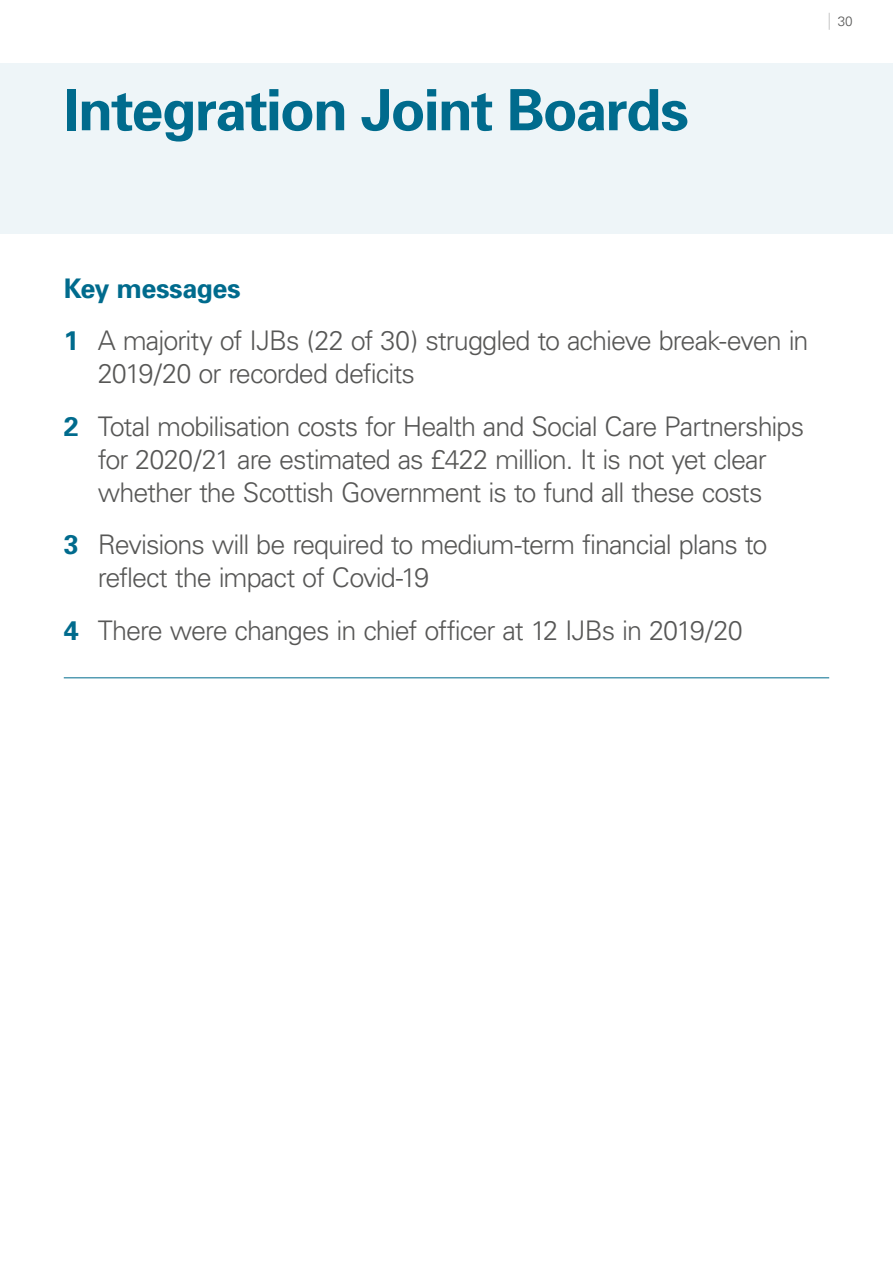
<style>
.page{position:relative;width:893px;height:1263px;background:#fff}
.page>*{position:absolute;margin:0;border:0;box-sizing:border-box;transform-origin:0 0}
.AS-P01-Chapter_head{font:700 57px "Univers";letter-spacing:-.03em;color:#006b8d}
.AS-P16-Key_messages{font:300 27px/33px "Univers";letter-spacing:-.035em;color:#575756}
.AS-P15-Key_messages{font:700 27px "Univers";letter-spacing:-.02em;color:#006b8d}
.t1{font:300 13.5px "Univers";color:#575756}
.s1{font-weight:700;color:#006b8d}
</style>
<div class="page">
<svg style="left:829px;top:13px;width:1px;height:17px"></svg>
<div style="left:0;top:64px;width:893px;height:170px;background:#eef5f8"></div>
<hr style="left:64px;top:677px;width:765px;height:1px;background:#006b8d">
<h2 class="AS-P01-Chapter_head" style="left:64px;top:76px;width:626px">Integration Joint Boards</h2>
<p class="t1" style="left:838px;top:13px;width:17px">30</p>
<h3 class="AS-P15-Key_messages" style="left:64px;top:272px;width:178px">Key messages</h3>
<p class="AS-P16-Key_messages" style="left:98px;top:324px;width:712px;text-indent:-34px"><span class="s1">1</span> A majority of IJBs (22 of 30) struggled to achieve break-even in<br>2019/20 or recorded deficits</p>
<p class="AS-P16-Key_messages" style="left:64px;top:410px;width:742px;text-align:center"><span class="s1">2</span> Total mobilisation costs for Health and Social Care Partnerships for 2020/21 are estimated as £422 million. It is not yet clear whether the Scottish Government is to fund all these costs</p>
<p class="AS-P16-Key_messages" style="left:98px;top:528px;width:671px;text-indent:-34px"><span class="s1">3</span> Revisions will be required to medium-term financial plans to reflect the impact of Covid-19</p>
<p class="AS-P16-Key_messages" style="left:64px;top:614px;width:680px"><span class="s1">4</span> There were changes in chief officer at 12 IJBs in 2019/20</p>
</div>
